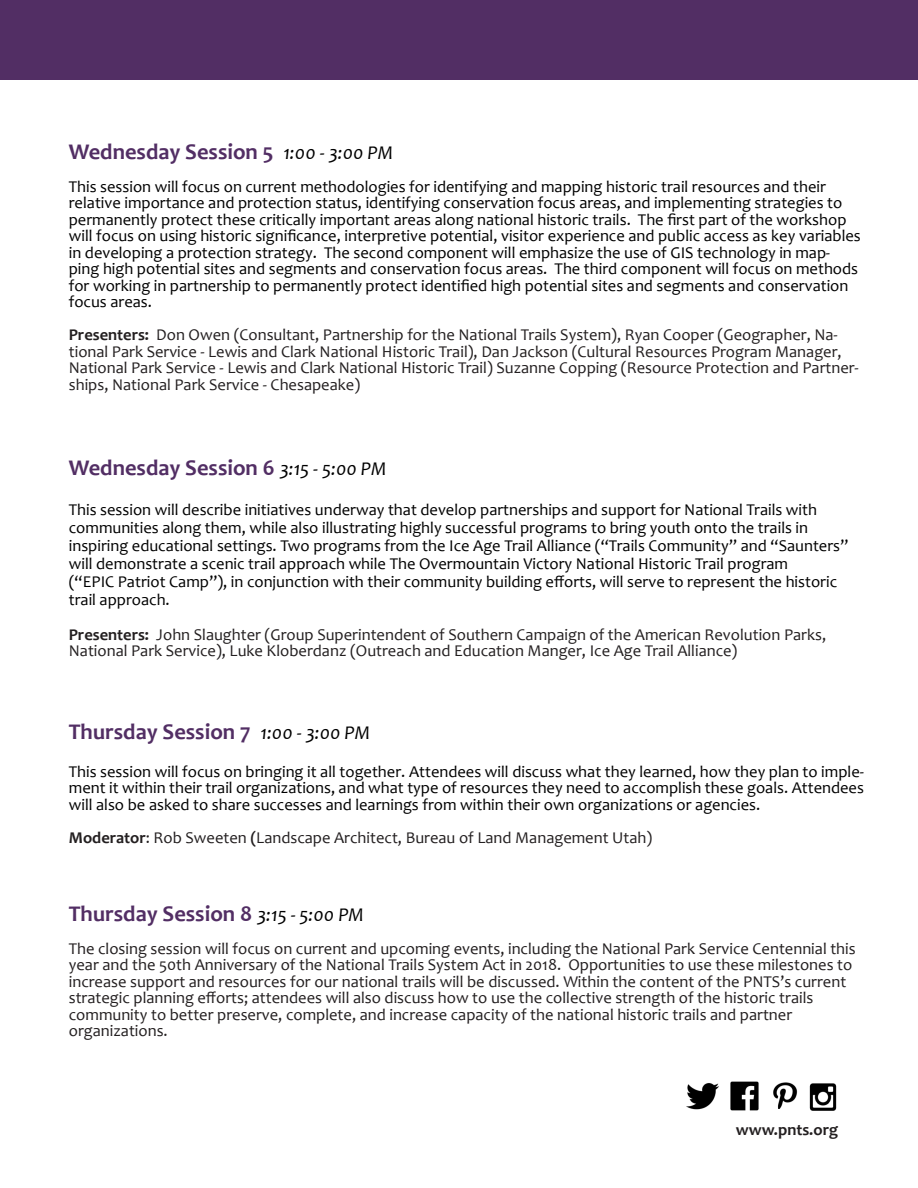
<style>
.page{position:relative;width:918px;height:1188px;background:#fff}
.page>*{position:absolute;margin:0;border:0;box-sizing:border-box;transform-origin:0 0}
.t1{font:700 22.5px "Candara";color:#522e64}
.t2{font:16.5px/16.5px "Candara";color:#000}
.t3{font:16.5px/16.5px "Candara";color:#231f20}
.t4{font:700 16.5px "Candara";color:#231f20}
.s1{font-weight:400;font-style:italic;font-size:19.5px;color:#000}
.s2{font-weight:700}
</style>
<div class="page">
<div style="left:0;top:0;width:918px;height:80px;background:#522e64"></div>
<img style="left:686px;top:1083px;width:33px;height:27px">
<img style="left:730px;top:1081px;width:29px;height:30px">
<img style="left:773px;top:1082px;width:25px;height:27px">
<img style="left:809px;top:1083px;width:28px;height:28px">
<p class="t1" style="left:69px;top:138px;width:326px">Wednesday Session 5 <span class="s1">1:00 - 3:00 PM</span></p>
<p class="t2" style="left:69px;top:178px;width:794px">This session will focus on current methodologies for identifying and mapping historic trail resources and their relative importance and protection status, identifying conservation focus areas, and implementing strategies to permanently protect these critically important areas along national historic trails. The first part of the workshop will focus on using historic significance, interpretive potential, visitor experience and public access as key variables in developing a protection strategy. The second component will emphasize the use of GIS technology in map&shy;ping high potential sites and segments and conservation focus areas. The third component will focus on methods for working in partnership to permanently protect identified high potential sites and segments and conservation focus areas.</p>
<p class="t3" style="left:69px;top:327px;width:791px"><span class="s2">Presenters:</span> Don Owen (Consultant, Partnership for the National Trails System), Ryan Cooper (Geographer, Na&shy;tional Park Service - Lewis and Clark National Historic Trail), Dan Jackson (Cultural Resources Program Manager, National Park Service - Lewis and Clark National Historic Trail) Suzanne Copping (Resource Protection and Partner&shy;ships, National Park Service - Chesapeake)</p>
<p class="t1" style="left:69px;top:455px;width:319px">Wednesday Session 6 <span class="s1">3:15 - 5:00 PM</span></p>
<p class="t2" style="left:69px;top:501px;width:750px">This session will describe initiatives underway that develop partnerships and support for National Trails with</p>
<p class="t2" style="left:69px;top:519px;width:741px">communities along them, while also illustrating highly successful programs to bring youth onto the trails in</p>
<p class="t2" style="left:69px;top:537px;width:781px">inspiring educational settings. Two programs from the Ice Age Trail Alliance (“Trails Community” and “Saunters”</p>
<p class="t2" style="left:69px;top:555px;width:721px">will demonstrate a scenic trail approach while The Overmountain Victory National Historic Trail program</p>
<p class="t2" style="left:69px;top:573px;width:770px">(“EPIC Patriot Camp”), in conjunction with their community building efforts, will serve to represent the historic</p>
<p class="t2" style="left:69px;top:591px;width:102px">trail approach.</p>
<p class="t3" style="left:69px;top:626px;width:759px"><span class="s2">Presenters:</span> John Slaughter (Group Superintendent of Southern Campaign of the American Revolution Parks,</p>
<p class="t3" style="left:69px;top:642px;width:670px">National Park Service), Luke Kloberdanz (Outreach and Education Manger, Ice Age Trail Alliance)</p>
<p class="t1" style="left:69px;top:718px;width:303px">Thursday Session 7 <span class="s1">1:00 - 3:00 PM</span></p>
<p class="t2" style="left:69px;top:763px;width:797px;text-align:justify">This session will focus on bringing it all together. Attendees will discuss what they learned, how they plan to imple&shy;ment it within their trail organizations, and what type of resources they need to accomplish these goals. Attendees will also be asked to share successes and learnings from within their own organizations or agencies.</p>
<p class="t3" style="left:69px;top:829px;width:585px"><span class="s2">Moderator</span>: Rob Sweeten <span class="s2">(</span>Landscape Architect, Bureau of Land Management Utah)</p>
<p class="t1" style="left:69px;top:900px;width:296px">Thursday Session 8 <span class="s1">3:15 - 5:00 PM</span></p>
<p class="t3" style="left:69px;top:940px;width:788px">The closing session will focus on current and upcoming events, including the National Park Service Centennial this year and the 50th Anniversary of the National Trails System Act in 2018. Opportunities to use these milestones to increase support and resources for our national trails will be discussed. Within the content of the PNTS’s current strategic planning efforts; attendees will also discuss how to use the collective strength of the historic trails</p>
<p class="t3" style="left:69px;top:1006px;width:725px">community to better preserve, complete, and increase capacity of the national historic trails and partner</p>
<p class="t3" style="left:69px;top:1023px;width:100px">organizations.</p>
<p class="t4" style="left:736px;top:1120px;width:104px">www.pnts.org</p>
</div>
